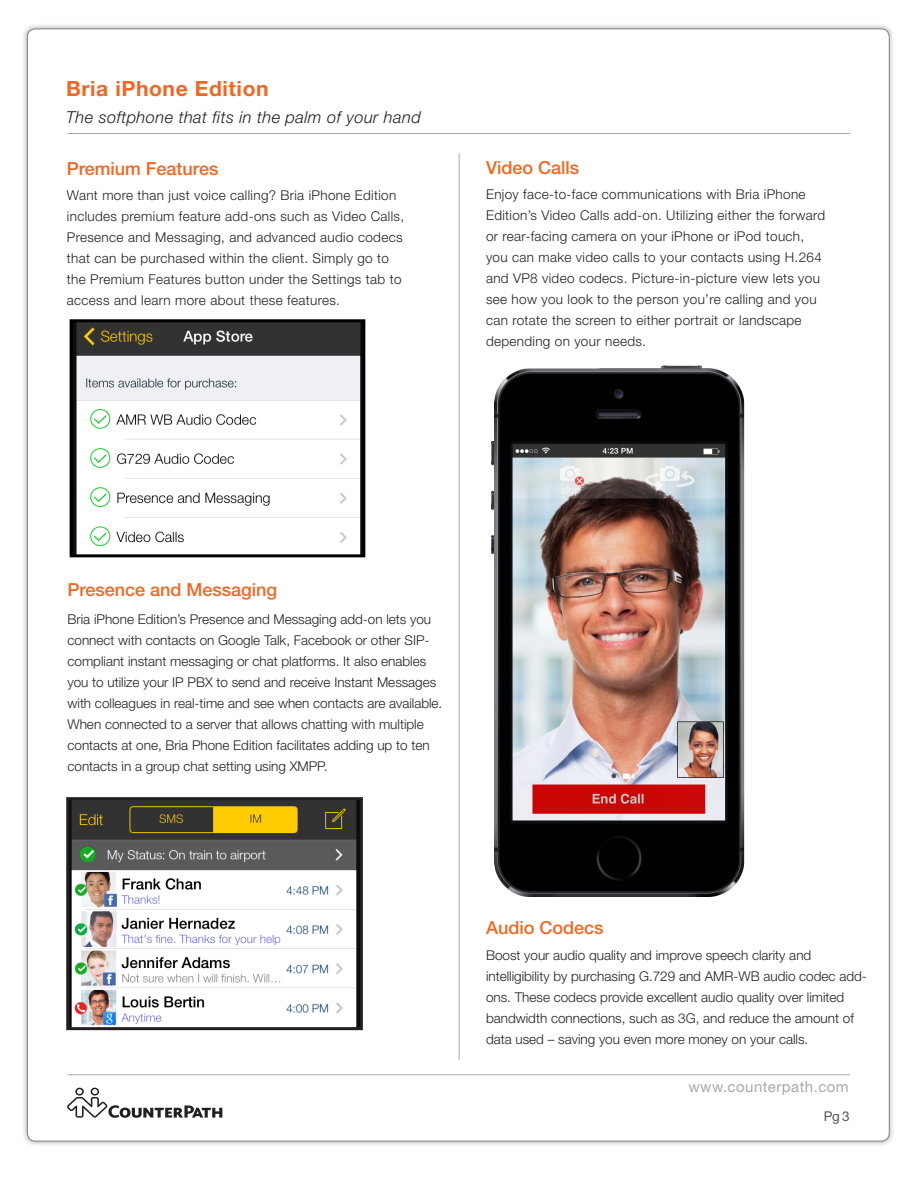
<style>
.page{position:relative;width:918px;height:1188px;background:#fff}
.page>*{position:absolute;margin:0;border:0;box-sizing:border-box;transform-origin:0 0}
.Bullit_List_Quotatio{font:700 21px "Helvetica Neue LT Std";letter-spacing:.03em;color:#f36621}
.Bullit_List_Quotatio-2{font:500 18px "Helvetica Neue LT Std";color:#f36621}
.Bullit_List_Quotatio-3{font:italic 300 16.5px "Helvetica Neue LT Std";letter-spacing:.025em;color:#231f20}
.t1{font:15px "Helvetica Neue LT Std";letter-spacing:.03em;color:#a8a9ad}
.Body_Text{font:300 13.5px/21px "Helvetica Neue LT Std";color:#231f20}
.Body_Text-2{font:300 13.5px/21px "Helvetica Neue LT Std";letter-spacing:.025em;color:#231f20}
.t2{font:13.5px "Helvetica Neue LT Std";color:#57585a}
</style>
<div class="page">
<div style="left:20px;top:22px;width:874px;height:1124px;background:#231f20;opacity:.3"></div>
<div style="left:27px;top:29px;width:862px;height:1112px;background:#fff;border-radius:8px"></div>
<hr style="left:68px;top:1074px;width:782px;height:1px;background:#a8a9ad">
<svg style="left:67px;top:1088px;width:155px;height:30px"></svg>
<img style="left:491px;top:365px;width:254px;height:532px">
<hr style="left:459px;top:153px;width:1px;height:907px;background:#a8a9ad">
<hr style="left:68px;top:133px;width:782px;height:1px;background:#a8a9ad">
<img style="left:74px;top:323px;width:287px;height:230px">
<div style="left:70px;top:319px;width:295px;height:238px;border:3px solid #000"></div>
<img style="left:70px;top:801px;width:289px;height:225px">
<div style="left:66px;top:797px;width:297px;height:233px;border:3px solid #231f20"></div>
<p class="Bullit_List_Quotatio" style="left:66px;top:76px;width:204px">Bria iPhone Edition</p>
<p class="Bullit_List_Quotatio-3" style="left:66px;top:107px;width:356px">The softphone that fits in the palm of your hand</p>
<p class="Bullit_List_Quotatio-2" style="left:67px;top:157px;width:153px">Premium Features</p>
<p class="Body_Text-2" style="left:67px;top:185px;width:339px">Want more than just voice calling? Bria iPhone Edition includes premium feature add-ons such as Video Calls, Presence and Messaging, and advanced audio codecs that can be purchased within the client. Simply go to the Premium Features button under the Settings tab to access and learn more about these features.</p>
<p class="Bullit_List_Quotatio-2" style="left:486px;top:156px;width:95px">Video Calls</p>
<p class="Body_Text-2" style="left:486px;top:184px;width:341px">Enjoy face-to-face communications with Bria iPhone Edition’s Video Calls add-on. Utilizing either the forward or rear-facing camera on your iPhone or iPod touch, you can make video calls to your contacts using H.264 and VP8 video codecs. Picture-in-picture view lets you see how you look to the person you’re calling and you can rotate the screen to either portrait or landscape depending on your needs.</p>
<p class="Bullit_List_Quotatio-2" style="left:68px;top:579px;width:211px">Presence and Messaging</p>
<p class="Body_Text" style="left:68px;top:608px;width:376px">Bria iPhone Edition’s Presence and Messaging add-on lets you connect with contacts on Google Talk, Facebook or other SIP&shy;compliant instant messaging or chat platforms. It also enables you to utilize your IP PBX to send and receive Instant Messages with colleagues in real-time and see when contacts are available.<br>When connected to a server that allows chatting with multiple contacts at one, Bria Phone Edition facilitates adding up to ten contacts in a group chat setting using XMPP.</p>
<p class="Bullit_List_Quotatio-2" style="left:486px;top:917px;width:119px">Audio Codecs</p>
<p class="Body_Text" style="left:486px;top:945px;width:382px">Boost your audio quality and improve speech clarity and intelligibility by purchasing G.729 and AMR-WB audio codec add&shy;ons. These codecs provide excellent audio quality over limited bandwidth connections, such as 3G, and reduce the amount of data used – saving you even more money on your calls.</p>
<p class="t1" style="left:688px;top:1078px;width:162px">www.counterpath.com</p>
<p class="t2" style="left:824px;top:1109px;width:27px">Pg 3</p>
</div>
